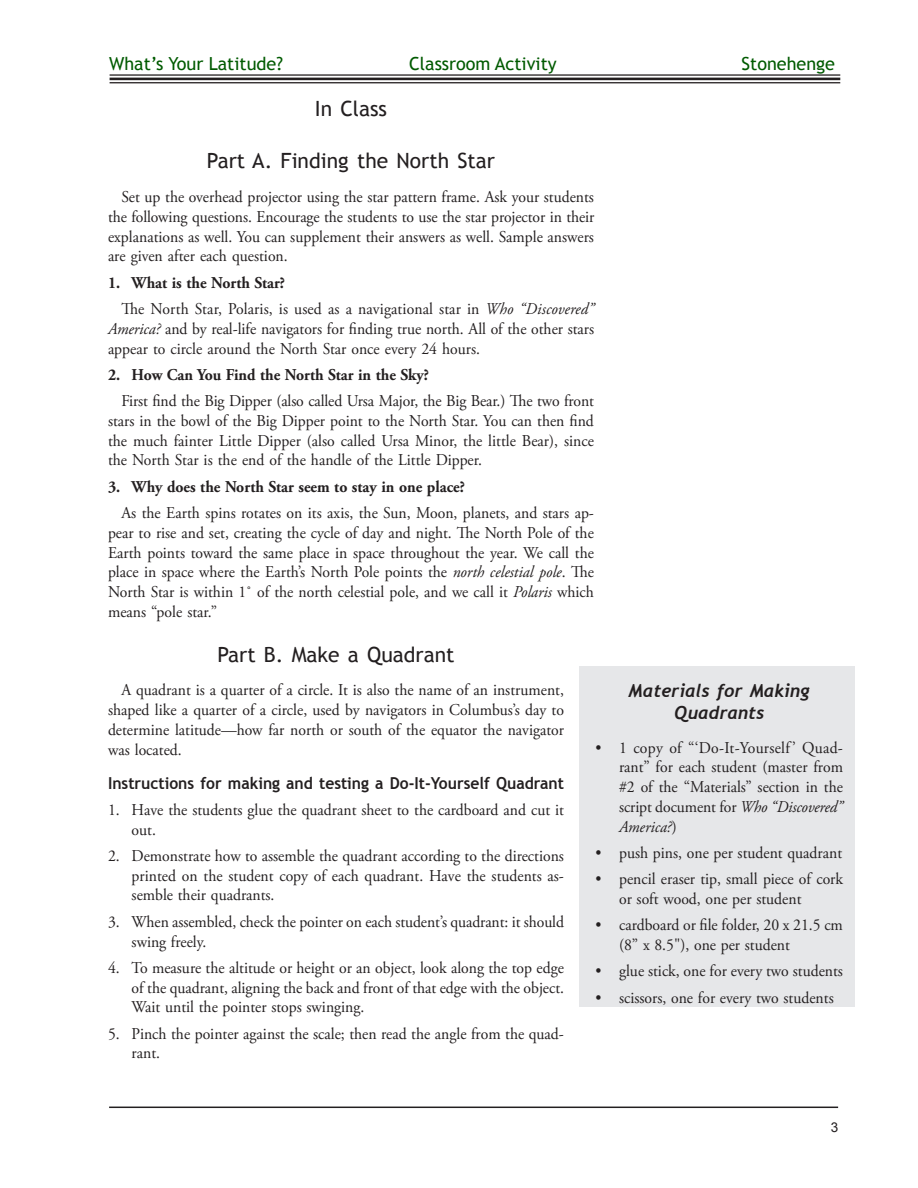
<style>
.page{position:relative;width:918px;height:1188px;background:#fff}
.page>*{position:absolute;margin:0;border:0;box-sizing:border-box;transform-origin:0 0}
.Subhead{font:21px "Trebuchet MS";color:#231f20}
.t1{font:18px "Trebuchet MS";color:#005a00}
.BoxSubheadSansSerif{font:italic 700 18px/21.6px "Trebuchet";color:#231f20;text-align:center}
.BodyFirstLineIndent{font:16.5px/19.8px "Adobe Garamond Pro";color:#231f20;text-align:justify;scale:.95 1}
.BodyHangingIndent{font:16.5px/19.8px "Adobe Garamond Pro";color:#231f20;scale:.95 1}
.BodyHangingIndent-2{font:700 16.5px "Adobe Garamond Pro";color:#231f20;scale:.95 1}
.BodyNoIndent{font:700 16.5px "Trebuchet MS";color:#231f20;scale:.95 1}
.t2{font:13.5px "Arial";color:#231f20}
.s1{font-style:italic}
</style>
<div class="page">
<hr style="left:109px;top:1107px;width:729px;height:1px;background:#231f20">
<hr style="left:110px;top:74px;width:730px;height:2px;background:#231f20">
<hr style="left:110px;top:78px;width:730px;height:2px;background:#231f20">
<hr style="left:110px;top:82px;width:730px;height:1px;background:#231f20">
<div style="left:579px;top:666px;width:276px;height:340px;background:#e6e7e9"></div>
<p class="t1" style="left:109px;top:53px;width:175px">What’s Your Latitude?</p>
<p class="t1" style="left:409px;top:53px;width:149px">Classroom Activity</p>
<p class="t1" style="left:742px;top:53px;width:95px">Stonehenge</p>
<p class="Subhead" style="left:315px;top:96px;width:74px">In Class</p>
<p class="Subhead" style="left:207px;top:148px;width:290px">Part A. Finding the North Star</p>
<p class="BodyFirstLineIndent" style="left:108px;top:187px;width:513px;text-indent:14px">Set up the overhead projector using the star pattern frame. Ask your students the following questions. Encourage the students to use the star projector in their explanations as well. You can supplement their answers as well. Sample answers are given after each question.</p>
<p class="BodyHangingIndent-2" style="left:108px;top:273px;width:188px">1. What is the North Star?</p>
<p class="BodyFirstLineIndent" style="left:108px;top:299px;width:513px;text-indent:14px">The North Star, Polaris, is used as a navigational star in <span class="s1">Who “Discovered” America?</span> and by real-life navigators for finding true north. All of the other stars appear to circle around the North Star once every 24 hours.</p>
<p class="BodyHangingIndent-2" style="left:108px;top:365px;width:339px">2. How Can You Find the North Star in the Sky?</p>
<p class="BodyFirstLineIndent" style="left:108px;top:391px;width:513px;text-indent:14px">First find the Big Dipper (also called Ursa Major, the Big Bear.) The two front stars in the bowl of the Big Dipper point to the North Star. You can then find the much fainter Little Dipper (also called Ursa Minor, the little Bear), since the North Star is the end of the handle of the Little Dipper.</p>
<p class="BodyHangingIndent-2" style="left:108px;top:477px;width:377px">3. Why does the North Star seem to stay in one place?</p>
<p class="BodyFirstLineIndent" style="left:108px;top:503px;width:513px;text-indent:14px">As the Earth spins rotates on its axis, the Sun, Moon, planets, and stars ap&shy;pear to rise and set, creating the cycle of day and night. The North Pole of the Earth points toward the same place in space throughout the year. We call the place in space where the Earth’s North Pole points the <span class="s1">north celestial pole</span>. The North Star is within 1˚ of the north celestial pole, and we call it <span class="s1">Polaris</span> which means “pole star.”</p>
<p class="Subhead" style="left:217px;top:642px;width:239px">Part B. Make a Quadrant</p>
<p class="BodyFirstLineIndent" style="left:108px;top:681px;width:482px;text-indent:14px">A quadrant is a quarter of a circle. It is also the name of an instrument, shaped like a quarter of a circle, used by navigators in Columbus’s day to determine latitude—how far north or south of the equator the navigator was located.</p>
<p class="BodyNoIndent" style="left:108px;top:772px;width:481px">Instructions for making and testing a Do-It-Yourself Quadrant</p>
<p class="BodyHangingIndent" style="left:132px;top:800px;width:457px;text-indent:-24px">1. Have the students glue the quadrant sheet to the cardboard and cut it out.</p>
<p class="BodyHangingIndent" style="left:132px;top:846px;width:457px;text-align:justify;text-indent:-24px">2. Demonstrate how to assemble the quadrant according to the directions printed on the student copy of each quadrant. Have the students as&shy;semble their quadrants.</p>
<p class="BodyHangingIndent" style="left:132px;top:912px;width:457px;text-indent:-24px">3. When assembled, check the pointer on each student’s quadrant: it should swing freely.</p>
<p class="BodyHangingIndent" style="left:132px;top:958px;width:457px;text-align:justify;text-indent:-24px">4. To measure the altitude or height or an object, look along the top edge of the quadrant, aligning the back and front of that edge with the object.<br>Wait until the pointer stops swinging.</p>
<p class="BodyHangingIndent" style="left:132px;top:1024px;width:457px;text-indent:-24px">5. Pinch the pointer against the scale; then read the angle from the quad&shy;rant.</p>
<p class="BoxSubheadSansSerif" style="left:629px;top:680px;width:183px">Materials for Making<br>Quadrants</p>
<p class="BodyHangingIndent" style="left:619px;top:738px;width:237px;text-align:justify;text-indent:-24px">• 1 copy of “‘Do-It-Yourself’ Quad&shy;rant” for each student (master from #2 of the “Materials” section in the script document for <span class="s1">Who “Discovered” America?</span>)</p>
<p class="BodyHangingIndent" style="left:596px;top:844px;width:261px">• push pins, one per student quadrant</p>
<p class="BodyHangingIndent" style="left:619px;top:870px;width:237px;text-indent:-24px">• pencil eraser tip, small piece of cork or soft wood, one per student</p>
<p class="BodyHangingIndent" style="left:619px;top:916px;width:237px;text-indent:-24px">• cardboard or file folder, 20 x 21.5 cm (8” x 8.5"), one per student</p>
<p class="BodyHangingIndent" style="left:596px;top:962px;width:262px">• glue stick, one for every two students</p>
<p class="BodyHangingIndent" style="left:596px;top:988px;width:252px">• scissors, one for every two students</p>
<p class="t2" style="left:831px;top:1118px;width:9px">3</p>
</div>
